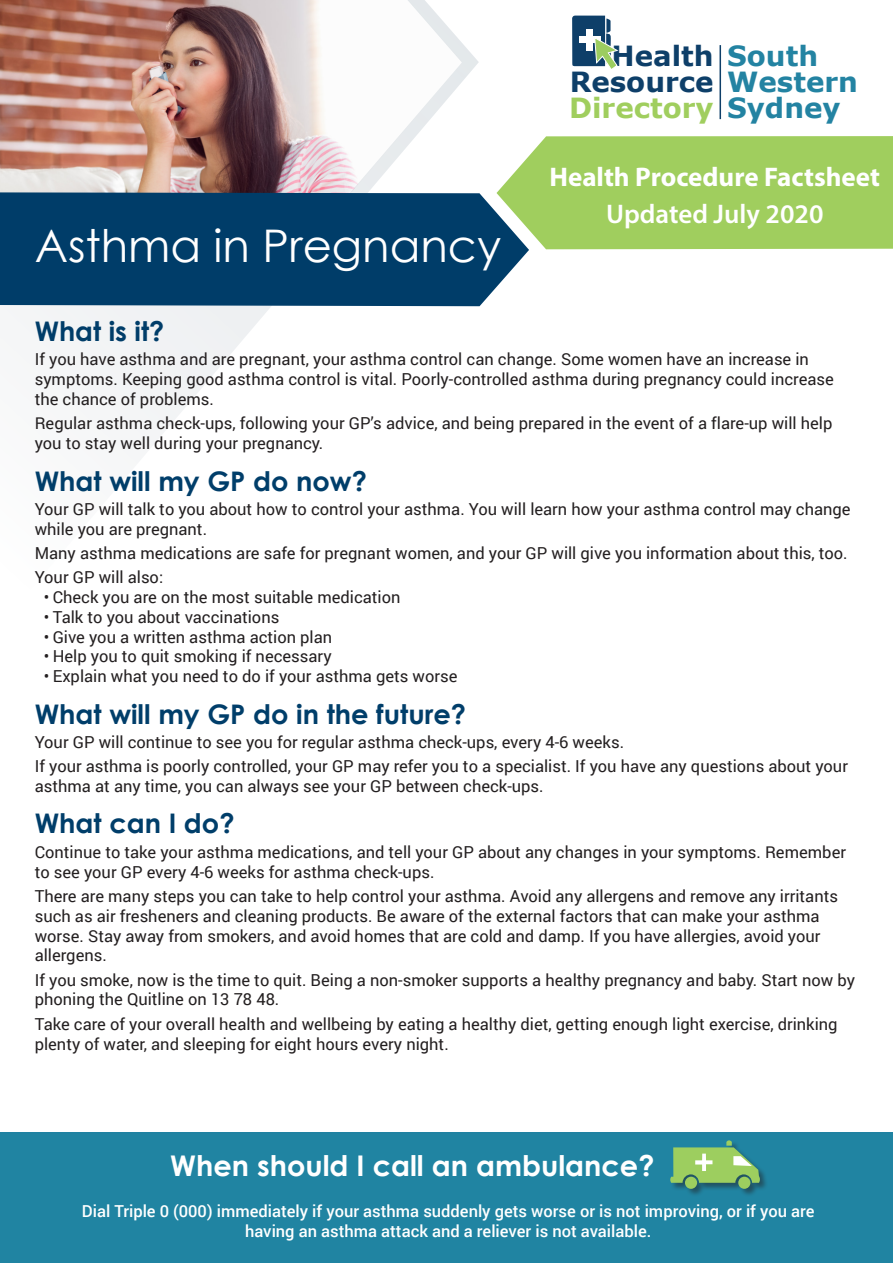
<style>
.page{position:relative;width:893px;height:1263px;background:#fff}
.page>*{position:absolute;margin:0;border:0;box-sizing:border-box;transform-origin:0 0}
.t1{font:45px "Century Gothic";color:#fff}
.t2{font:700 28.5px "Century Gothic";color:#fff}
.t3{font:700 27.75px/26.2px "Verdana";color:#0e3f69;text-align:justify}
.t4{font:700 27.75px/26.2px "Verdana";color:#2383a2}
.General_paragraphs{font:700 27px "Century Gothic";color:#003e6a}
.t5{font:700 27px "Myriad Pro";color:#fff}
.t6{font:600 27px "Myriad Pro";color:#fff}
.t7{font:700 27px "Century Gothic";color:#003d69}
.General_paragraphs-2{font:16.5px/19.8px "Roboto";color:#231f20}
.t8{font:500 16.5px/19.8px "Roboto";color:#fff;text-align:center}
.s1{color:#a0ce5e}
</style>
<div class="page">
<svg style="left:0;top:0;width:479px;height:445px"></svg>
<svg style="left:572px;top:16px;width:44px;height:53px"></svg>
<hr style="left:719px;top:45px;width:2px;height:74px;background:#0e3f69">
<div style="left:0;top:192px;width:529px;height:114px;background:#003d69"></div>
<svg style="left:496px;top:136px;width:397px;height:113px;background:#a2ce66"></svg>
<div style="left:0;top:1132px;width:893px;height:131px;background:#2084a2"></div>
<div style="left:670px;top:1140px;width:99px;height:58px;background:#231f20;opacity:.5"></div>
<div style="left:738px;top:1177px;width:12px;height:12px;background:#9dce5f;border-radius:50%"></div>
<div style="left:685px;top:1177px;width:12px;height:12px;background:#9dce5f;border-radius:50%"></div>
<svg style="left:670px;top:1140px;width:90px;height:43px;background:#7cb87a"></svg>
<p class="t1" style="left:35px;top:214px;width:468px">Asthma in Pregnancy</p>
<p class="t3" style="left:569px;top:42px;width:146px;text-indent:43px">Health Resource <span class="s1">Directory</span></p>
<p class="t4" style="left:727px;top:42px;width:132px">South<br>Western<br>Sydney</p>
<p class="t5" style="left:550px;top:159px;width:332px">Health Procedure Factsheet</p>
<p class="t6" style="left:606px;top:196px;width:219px">Updated July 2020</p>
<p class="t7" style="left:35px;top:311px;width:131px">What is it?</p>
<p class="General_paragraphs-2" style="left:35px;top:349px;width:801px">If you have asthma and are pregnant, your asthma control can change. Some women have an increase in symptoms. Keeping good asthma control is vital. Poorly-controlled asthma during pregnancy could increase the chance of problems.</p>
<p class="General_paragraphs-2" style="left:35px;top:413px;width:799px">Regular asthma check-ups, following your GP’s advice, and being prepared in the event of a flare-up will help you to stay well during your pregnancy.</p>
<p class="General_paragraphs" style="left:35px;top:460px;width:334px">What will my GP do now?</p>
<p class="General_paragraphs-2" style="left:35px;top:498px;width:817px">Your GP will talk to you about how to control your asthma. You will learn how your asthma control may change while you are pregnant.</p>
<p class="General_paragraphs-2" style="left:35px;top:542px;width:814px">Many asthma medications are safe for pregnant women, and your GP will give you information about this, too.</p>
<p class="General_paragraphs-2" style="left:35px;top:567px;width:130px">Your GP will also:</p>
<p class="General_paragraphs-2" style="left:44px;top:587px;width:358px">• Check you are on the most suitable medication</p>
<p class="General_paragraphs-2" style="left:44px;top:606px;width:237px">• Talk to you about vaccinations</p>
<p class="General_paragraphs-2" style="left:44px;top:626px;width:290px">• Give you a written asthma action plan</p>
<p class="General_paragraphs-2" style="left:44px;top:646px;width:289px">• Help you to quit smoking if necessary</p>
<p class="General_paragraphs-2" style="left:44px;top:666px;width:415px">• Explain what you need to do if your asthma gets worse</p>
<p class="General_paragraphs" style="left:35px;top:693px;width:433px">What will my GP do in the future?</p>
<p class="General_paragraphs-2" style="left:35px;top:731px;width:591px">Your GP will continue to see you for regular asthma check-ups, every 4-6 weeks.</p>
<p class="General_paragraphs-2" style="left:35px;top:756px;width:815px">If your asthma is poorly controlled, your GP may refer you to a specialist. If you have any questions about your asthma at any time, you can always see your GP between check-ups.</p>
<p class="General_paragraphs" style="left:35px;top:803px;width:201px">What can I do?</p>
<p class="General_paragraphs-2" style="left:35px;top:841px;width:813px">Continue to take your asthma medications, and tell your GP about any changes in your symptoms. Remember to see your GP every 4-6 weeks for asthma check-ups.</p>
<p class="General_paragraphs-2" style="left:35px;top:885px;width:805px">There are many steps you can take to help control your asthma. Avoid any allergens and remove any irritants such as air fresheners and cleaning products. Be aware of the external factors that can make your asthma worse. Stay away from smokers, and avoid homes that are cold and damp. If you have allergies, avoid your allergens.</p>
<p class="General_paragraphs-2" style="left:35px;top:969px;width:822px">If you smoke, now is the time to quit. Being a non-smoker supports a healthy pregnancy and baby. Start now by phoning the Quitline on 13 78 48.</p>
<p class="General_paragraphs-2" style="left:35px;top:1013px;width:804px">Take care of your overall health and wellbeing by eating a healthy diet, getting enough light exercise, drinking plenty of water, and sleeping for eight hours every night.</p>
<h2 class="t2" style="left:170px;top:1144px;width:486px">When should I call an ambulance?</h2>
<p class="t8" style="left:82px;top:1201px;width:734px">Dial Triple 0 (000) immediately if your asthma suddenly gets worse or is not improving, or if you are having an asthma attack and a reliever is not available.</p>
</div>
